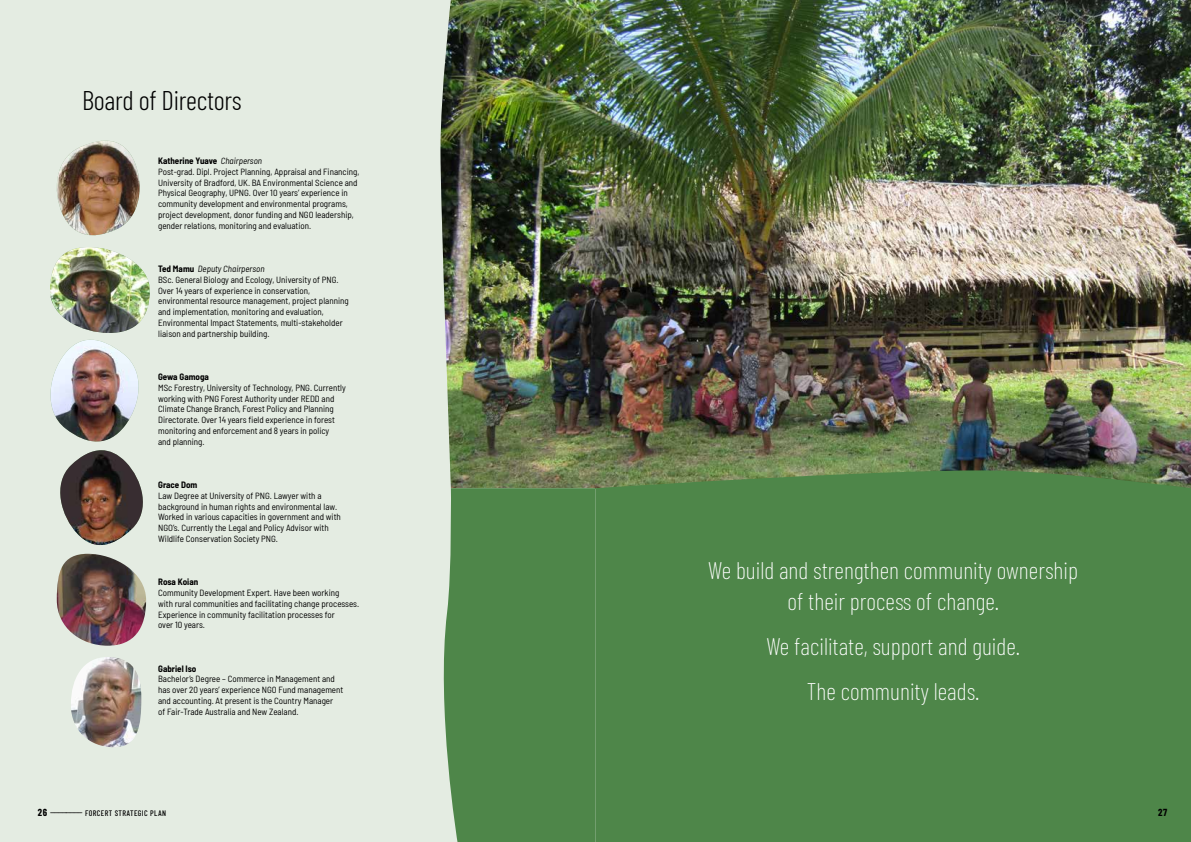
<style>
.page{position:relative;width:1191px;height:842px;background:#fff}
.page>*{position:absolute;margin:0;border:0;box-sizing:border-box;transform-origin:0 0}
.t1{font:300 27px "Barlow Condensed";letter-spacing:-.01em;color:#000}
.t2{font:200 24px/31px "Barlow Condensed";color:#fff;text-align:center}
.t3{font:700 10px "Barlow Condensed";color:#000}
.t4{font:semi-condensed 9px/10.8px "Barlow";color:#000}
.t5{font:700 semi-condensed 9px "Barlow";color:#000}
.t6{font:500 8px "Barlow Condensed";letter-spacing:.05em;color:#000}
.s1{font-weight:700}
.s2{font-style:italic}
.s3{font-weight:700;font-size:10px}
</style>
<div class="page">
<div style="left:0;top:0;width:595px;height:842px;background:#e4ece2"></div>
<img style="left:440px;top:0;width:751px;height:488px">
<img style="left:57px;top:554px;width:89px;height:92px">
<img style="left:50px;top:339px;width:93px;height:206px">
<img style="left:50px;top:247px;width:100px;height:86px">
<img style="left:57px;top:141px;width:83px;height:95px">
<img style="left:71px;top:657px;width:70px;height:90px">
<div style="left:443px;top:488px;width:152px;height:354px;background:#4e8649"></div>
<div style="left:595px;top:466px;width:596px;height:376px;background:#4e8649"></div>
<h1 class="t1" style="left:82px;top:83px;width:161px">Board of Directors</h1>
<p class="t4" style="left:158px;top:155px;width:203px"><span class="s1">Katherine Yuave</span> <span class="s2">Chairperson<br></span>Post-grad. Dipl. Project Planning, Appraisal and Financing, University of Bradford, UK. BA Environmental Science and Physical Geography, UPNG. Over 10 years’ experience in community development and environmental programs, project development, donor funding and NGO leadership, gender relations, monitoring and evaluation.</p>
<p class="t4" style="left:158px;top:263px;width:192px"><span class="s1">Ted Mamu</span> <span class="s2">Deputy Chairperson<br></span>BSc. General Biology and Ecology, University of PNG.<br>Over 14 years of experience in conservation, environmental resource management, project planning and implementation, monitoring and evaluation, Environmental Impact Statements, multi-stakeholder liaison and partnership building.</p>
<p class="t5" style="left:158px;top:370px;width:52px">Gewa Gamoga</p>
<p class="t4" style="left:158px;top:381px;width:189px">MSc Forestry, University of Technology, PNG. Currently working with PNG Forest Authority under REDD and Climate Change Branch, Forest Policy and Planning Directorate. Over 14 years field experience in forest monitoring and enforcement and 8 years in policy<br>and planning.</p>
<p class="t5" style="left:158px;top:478px;width:41px">Grace Dom</p>
<p class="t4" style="left:158px;top:489px;width:184px">Law Degree at University of PNG. Lawyer with a background in human rights and environmental law.<br>Worked in various capacities in government and with NGO’s. Currently the Legal and Policy Advisor with Wildlife Conservation Society PNG.</p>
<p class="t5" style="left:158px;top:575px;width:42px">Rosa Koian</p>
<p class="t4" style="left:158px;top:587px;width:202px">Community Development Expert. Have been working<br>with rural communities and facilitating change processes.<br>Experience in community facilitation processes for<br>over 10 years.</p>
<p class="t5" style="left:158px;top:662px;width:40px">Gabriel Iso</p>
<p class="t4" style="left:158px;top:673px;width:187px">Bachelor’s Degree – Commerce in Management and has over 20 years’ experience NGO Fund management and accounting. At present is the Country Manager<br>of Fair-Trade Australia and New Zealand.</p>
<p class="t6" style="left:38px;top:808px;width:130px"><span class="s3">26</span> ———————— FORCERT STRATEGIC PLAN</p>
<h2 class="t2" style="left:708px;top:554px;width:371px">We build and strengthen community ownership of their process of change.</h2>
<h2 class="t2" style="left:766px;top:623px;width:255px;line-height:45.2px">We facilitate, support and guide.<br>The community leads.</h2>
<p class="t3" style="left:1158px;top:806px;width:10px">27</p>
</div>
